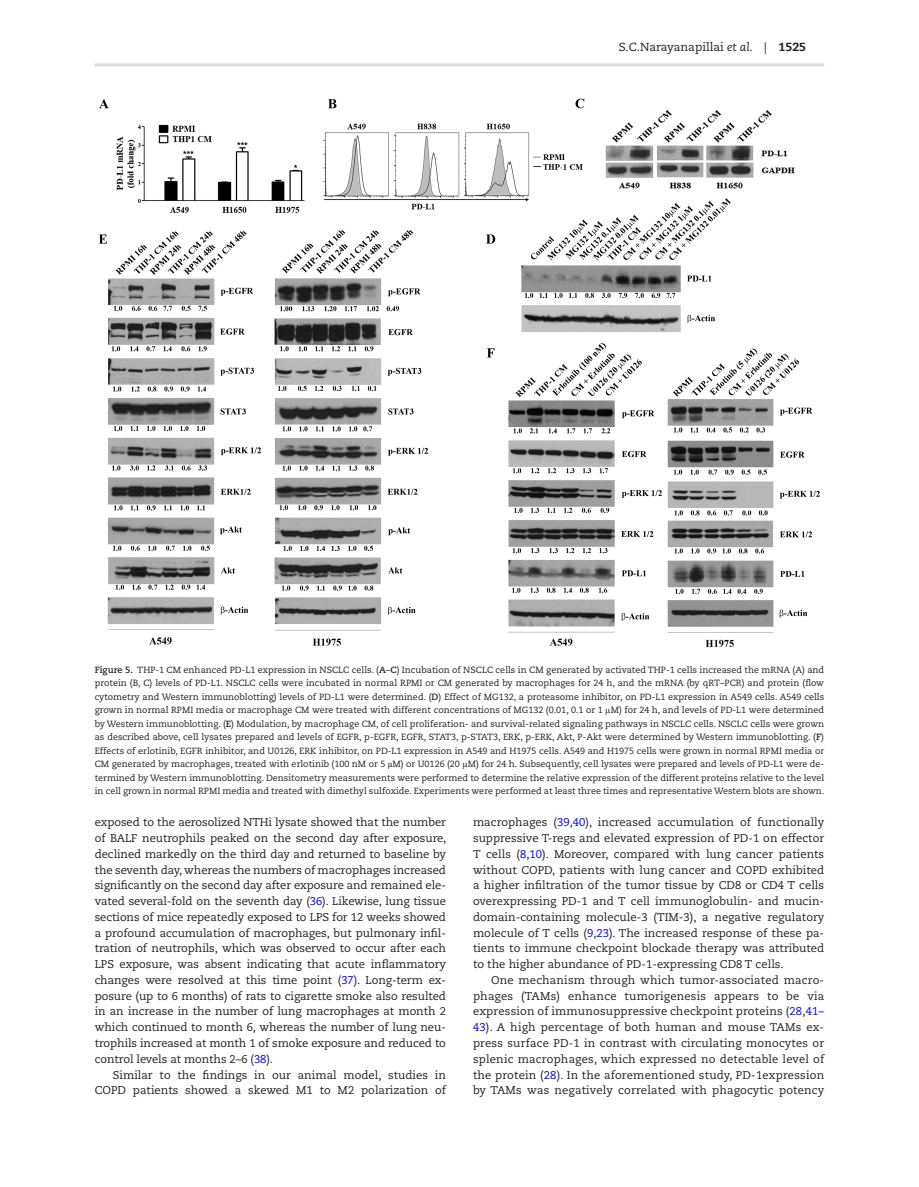
<style>
.page{position:relative;width:919px;height:1187px;background:#fff}
.page>*{position:absolute;margin:0;border:0;box-sizing:border-box;transform-origin:0 0}
.t1{font:11.7px "Caecilia LT Std";color:#231f20}
.t2{font:11.25px/15.8px "Caecilia LT Std";letter-spacing:.005em;color:#231f20;text-align:justify}
.t3{font:9px/13.5px "Caecilia LT Std";color:#231f20;text-align:justify}
.s1{font-style:italic}
.s2{font-weight:800}
.s3{font-weight:700}
.s4{font-family:"Gandhari Unicode"}
.s5{color:#00f}
</style>
<div class="page">
<img style="left:98px;top:98px;width:722px;height:549px">
<hr style="left:95px;top:63px;width:729px;height:3px;background:#dcdddf">
<p class="t1" style="left:619px;top:41px;width:189px">S.C.Narayanapillai <span class="s1">et al</span>. | <span class="s2">1525</span></p>
<p class="t3" style="left:95px;top:662px;width:731px"><span class="s3">Figure 5.</span> THP-1 CM enhanced PD-L1 expression in NSCLC cells. (<span class="s3">A</span>–<span class="s3">C</span>) Incubation of NSCLC cells in CM generated by activated THP-1 cells increased the mRNA (A) and protein (B, C) levels of PD-L1. NSCLC cells were incubated in normal RPMI or CM generated by macrophages for 24 h, and the mRNA (by qRT–PCR) and protein (flow cytometry and Western immunoblotting) levels of PD-L1 were determined. (<span class="s3">D</span>) Effect of MG132, a proteasome inhibitor, on PD-L1 expression in A549 cells. A549 cells grown in normal RPMI media or macrophage CM were treated with different concentrations of MG132 (0.01, 0.1 or 1 <span class="s4">μ</span>M) for 24 h, and levels of PD-L1 were determined by Western immunoblotting. (<span class="s3">E</span>) Modulation, by macrophage CM, of cell proliferation- and survival-related signaling pathways in NSCLC cells. NSCLC cells were grown as described above, cell lysates prepared and levels of EGFR, p-EGFR, EGFR, STAT3, p-STAT3, ERK, p-ERK, Akt, P-Akt were determined by Western immunoblotting. (<span class="s3">F</span>)<br>Effects of erlotinib, EGFR inhibitor, and U0126, ERK inhibitor, on PD-L1 expression in A549 and H1975 cells. A549 and H1975 cells were grown in normal RPMI media or CM generated by macrophages, treated with erlotinib (100 nM or 5 <span class="s4">µ</span>M) or U0126 (20 <span class="s4">μ</span>M) for 24 h. Subsequently, cell lysates were prepared and levels of PD-L1 were de&shy;termined by Western immunoblotting. Densitometry measurements were performed to determine the relative expression of the different proteins relative to the level in cell grown in normal RPMI media and treated with dimethyl sulfoxide. Experiments were performed at least three times and representative Western blots are shown.</p>
<p class="t2" style="left:95px;top:814px;width:353px">exposed to the aerosolized NTHi lysate showed that the number of BALF neutrophils peaked on the second day after exposure, declined markedly on the third day and returned to baseline by the seventh day, whereas the numbers of macrophages increased significantly on the second day after exposure and remained ele&shy;vated several-fold on the seventh day (<span class="s5">36</span>). Likewise, lung tissue sections of mice repeatedly exposed to LPS for 12 weeks showed a profound accumulation of macrophages, but pulmonary infil&shy;tration of neutrophils, which was observed to occur after each LPS exposure, was absent indicating that acute inflammatory changes were resolved at this time point (<span class="s5">37</span>). Long-term ex&shy;posure (up to 6 months) of rats to cigarette smoke also resulted in an increase in the number of lung macrophages at month 2 which continued to month 6, whereas the number of lung neu&shy;trophils increased at month 1 of smoke exposure and reduced to control levels at months 2–6 (<span class="s5">38</span>).</p>
<p class="t2" style="left:95px;top:1066px;width:353px;text-align:right">Similar to the findings in our animal model, studies in<br>COPD patients showed a skewed M1 to M2 polarization of</p>
<p class="t2" style="left:473px;top:814px;width:353px">macrophages (<span class="s5">39</span>,<span class="s5">40</span>), increased accumulation of functionally suppressive T-regs and elevated expression of PD-1 on effector T cells (<span class="s5">8</span>,<span class="s5">10</span>). Moreover, compared with lung cancer patients without COPD, patients with lung cancer and COPD exhibited a higher infiltration of the tumor tissue by CD8 or CD4 T cells overexpressing PD-1 and T cell immunoglobulin- and mucin&shy;domain-containing molecule-3 (TIM-3), a negative regulatory molecule of T cells (<span class="s5">9</span>,<span class="s5">23</span>). The increased response of these pa&shy;tients to immune checkpoint blockade therapy was attributed to the higher abundance of PD-1-expressing CD8 T cells.</p>
<p class="t2" style="left:473px;top:972px;width:353px;text-indent:18px">One mechanism through which tumor-associated macro&shy;phages (TAMs) enhance tumorigenesis appears to be via expression of immunosuppressive checkpoint proteins (<span class="s5">28</span>,<span class="s5">41– 43</span>). A high percentage of both human and mouse TAMs ex&shy;press surface PD-1 in contrast with circulating monocytes or splenic macrophages, which expressed no detectable level of the protein (<span class="s5">28</span>). In the aforementioned study, PD-1expression by TAMs was negatively correlated with phagocytic potency</p>
</div>
